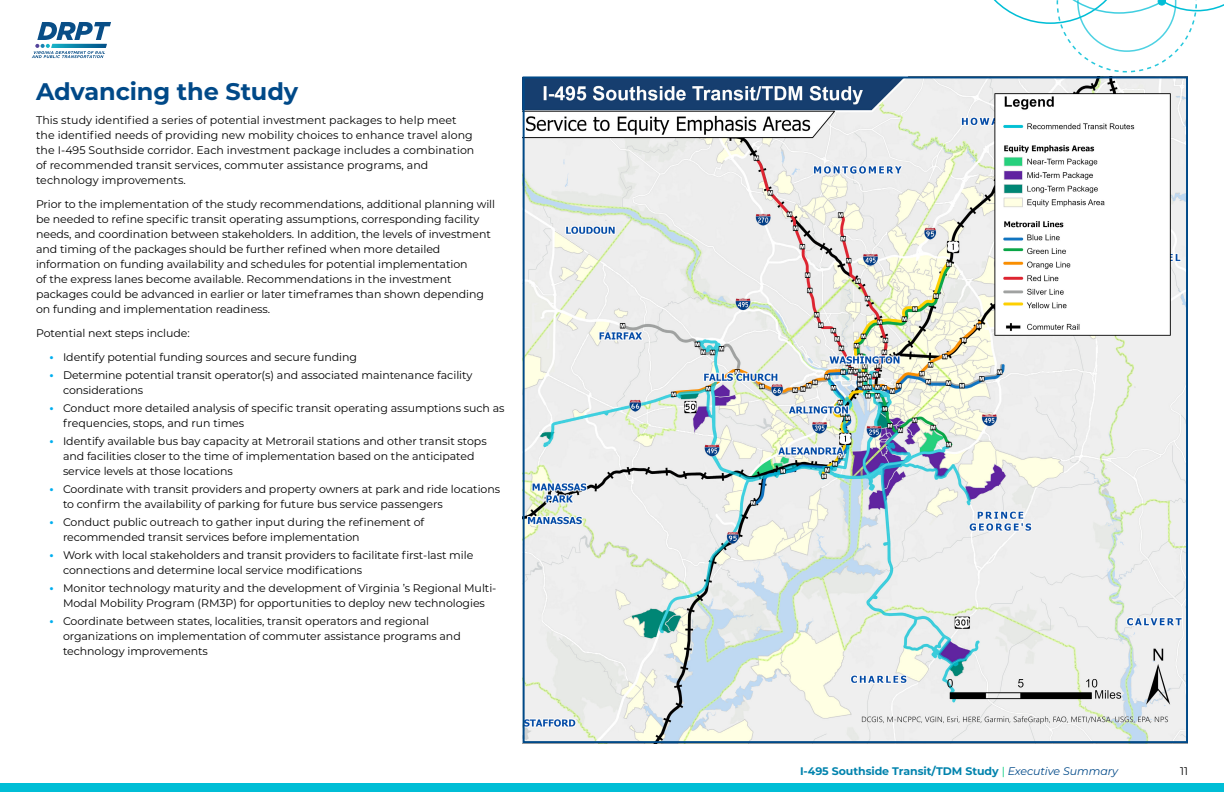
<style>
.page{position:relative;width:1224px;height:792px;background:#fff}
.page>*{position:absolute;margin:0;border:0;box-sizing:border-box;transform-origin:0 0}
.t1{font:700 24px "Montserrat";letter-spacing:-.005em;color:#004988}
.Paragraph{font:11px/15px "Montserrat";letter-spacing:-.005em;color:#000}
.t2{font:700 11px "Montserrat";letter-spacing:-.005em;color:#0083ad}
.s1{font-weight:700;font-size:12px;color:#00aeef}
.s2{font-weight:400;color:#00cd7d}
.s3{font-weight:400;font-style:italic;color:#004988}
</style>
<div class="page">
<svg style="left:993px;top:0;width:231px;height:72px"></svg>
<svg style="left:32px;top:22px;width:79px;height:36px"></svg>
<div style="left:0;top:783px;width:1224px;height:9px;background:#00bed6"></div>
<img style="left:526px;top:79px;width:659px;height:661px">
<h1 class="t1" style="left:36px;top:74px;width:264px">Advancing the Study</h1>
<p class="Paragraph" style="left:36px;top:112px;width:440px">This study identified a series of potential investment packages to help meet the identified needs of providing new mobility choices to enhance travel along the I-495 Southside corridor. Each investment package includes a combination of recommended transit services, commuter assistance programs, and technology improvements.</p>
<p class="Paragraph" style="left:36px;top:196px;width:461px">Prior to the implementation of the study recommendations, additional planning will be needed to refine specific transit operating assumptions, corresponding facility needs, and coordination between stakeholders. In addition, the levels of investment and timing of the packages should be further refined when more detailed information on funding availability and schedules for potential implementation<br>of the express lanes become available. Recommendations in the investment packages could be advanced in earlier or later timeframes than shown depending on funding and implementation readiness.</p>
<p class="Paragraph" style="left:36px;top:325px;width:155px">Potential next steps include:</p>
<p class="Paragraph" style="left:50px;top:349px;width:309px"><span class="s1">•</span> Identify potential funding sources and secure funding</p>
<p class="Paragraph" style="left:63px;top:367px;width:411px;text-indent:-14px"><span class="s1">•</span> Determine potential transit operator(s) and associated maintenance facility considerations</p>
<p class="Paragraph" style="left:63px;top:400px;width:443px;text-indent:-14px"><span class="s1">•</span> Conduct more detailed analysis of specific transit operating assumptions such as frequencies, stops, and run times</p>
<p class="Paragraph" style="left:63px;top:433px;width:425px;text-indent:-14px"><span class="s1">•</span> Identify available bus bay capacity at Metrorail stations and other transit stops and facilities closer to the time of implementation based on the anticipated service levels at those locations</p>
<p class="Paragraph" style="left:63px;top:481px;width:439px;text-indent:-14px"><span class="s1">•</span> Coordinate with transit providers and property owners at park and ride locations to confirm the availability of parking for future bus service passengers</p>
<p class="Paragraph" style="left:63px;top:514px;width:363px;text-indent:-14px"><span class="s1">•</span> Conduct public outreach to gather input during the refinement of recommended transit services before implementation</p>
<p class="Paragraph" style="left:63px;top:547px;width:412px;text-indent:-14px"><span class="s1">•</span> Work with local stakeholders and transit providers to facilitate first-last mile connections and determine local service modifications</p>
<p class="Paragraph" style="left:50px;top:580px;width:448px;text-align:center"><span class="s1">•</span> Monitor technology maturity and the development of Virginia ’s Regional Multi-<br>Modal Mobility Program (RM3P) for opportunities to deploy new technologies</p>
<p class="Paragraph" style="left:63px;top:613px;width:399px;text-indent:-14px"><span class="s1">•</span> Coordinate between states, localities, transit operators and regional organizations on implementation of commuter assistance programs and technology improvements</p>
<p class="t2" style="left:800px;top:763px;width:320px">I-495 Southside Transit/TDM Study <span class="s2">|</span> <span class="s3">Executive Summary</span></p>
<p class="Paragraph" style="left:1180px;top:763px;width:9px">11</p>
</div>
